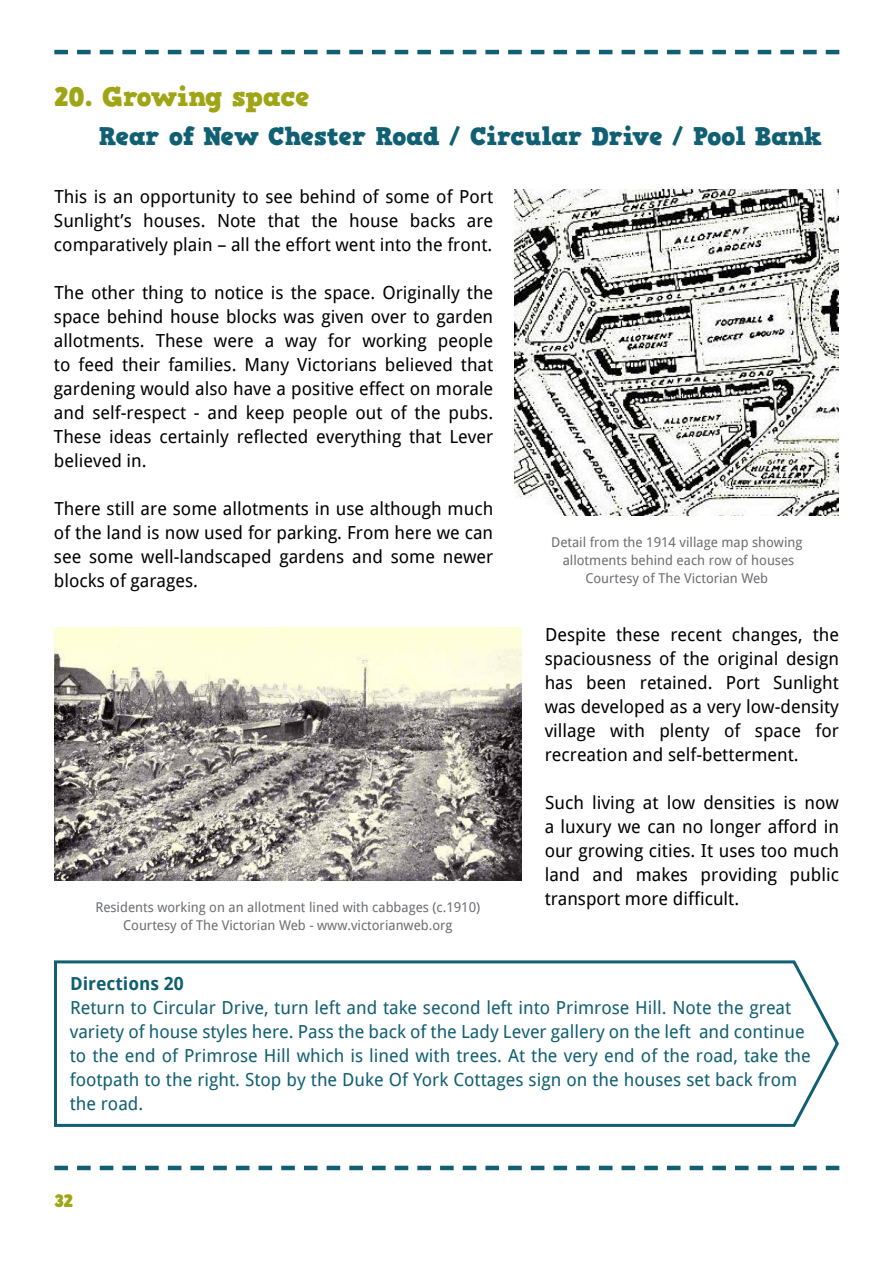
<style>
.page{position:relative;width:893px;height:1263px;background:#fff}
.page>*{position:absolute;margin:0;border:0;box-sizing:border-box;transform-origin:0 0}
.t1{font:27px "HVD Comic Serif Pro";color:#9fa515}
.t2{font:25.5px "HVD Comic Serif Pro";color:#105f73}
.t3{font:18px/24px "Droid Sans";color:#000;text-align:justify}
.t4{font:18px/24px "Droid Sans";color:#105f73}
.t5{font:700 18px "Droid Sans";color:#105f73}
.t6{font:18px "HVD Comic Serif Pro";color:#9fa515}
.t7{font:13.5px/18px "Droid Sans";color:#6d6e71;text-align:center}
</style>
<div class="page">
<svg style="left:54px;top:50px;width:785px;height:4px"></svg>
<svg style="left:54px;top:1166px;width:785px;height:4px"></svg>
<img style="left:514px;top:189px;width:325px;height:326px">
<svg style="left:54px;top:960px;width:785px;height:167px"></svg>
<img style="left:54px;top:627px;width:467px;height:253px">
<h1 class="t1" style="left:54px;top:76px;width:257px">20. Growing space</h1>
<h2 class="t2" style="left:99px;top:117px;width:725px">Rear of New Chester Road / Circular Drive / Pool Bank</h2>
<p class="t3" style="left:54px;top:185px;width:441px">This is an opportunity to see behind of some of Port Sunlight’s houses. Note that the house backs are comparatively plain – all the effort went into the front.</p>
<p class="t3" style="left:54px;top:281px;width:441px">The other thing to notice is the space. Originally the space behind house blocks was given over to garden allotments. These were a way for working people to feed their families. Many Victorians believed that gardening would also have a positive effect on morale and self-respect - and keep people out of the pubs.<br>These ideas certainly reflected everything that Lever believed in.</p>
<p class="t3" style="left:54px;top:497px;width:441px">There still are some allotments in use although much of the land is now used for parking. From here we can see some well-landscaped gardens and some newer blocks of garages.</p>
<p class="t7" style="left:95px;top:898px;width:386px">Residents working on an allotment lined with cabbages (c.1910)<br>Courtesy of The Victorian Web - www.victorianweb.org</p>
<p class="t7" style="left:551px;top:533px;width:253px">Detail from the 1914 village map showing allotments behind each row of houses<br>Courtesy of The Victorian Web</p>
<p class="t3" style="left:545px;top:623px;width:296px">Despite these recent changes, the spaciousness of the original design has been retained. Port Sunlight was developed as a very low-density village with plenty of space for recreation and self-betterment.</p>
<p class="t3" style="left:545px;top:791px;width:296px">Such living at low densities is now a luxury we can no longer afford in our growing cities. It uses too much land and makes providing public transport more difficult.</p>
<p class="t5" style="left:70px;top:973px;width:115px">Directions 20</p>
<p class="t4" style="left:70px;top:996px;width:743px">Return to Circular Drive, turn left and take second left into Primrose Hill. Note the great variety of house styles here. Pass the back of the Lady Lever gallery on the left and continue to the end of Primrose Hill which is lined with trees. At the very end of the road, take the footpath to the right. Stop by the Duke Of York Cottages sign on the houses set back from the road.</p>
<p class="t6" style="left:54px;top:1187px;width:21px">32</p>
</div>
